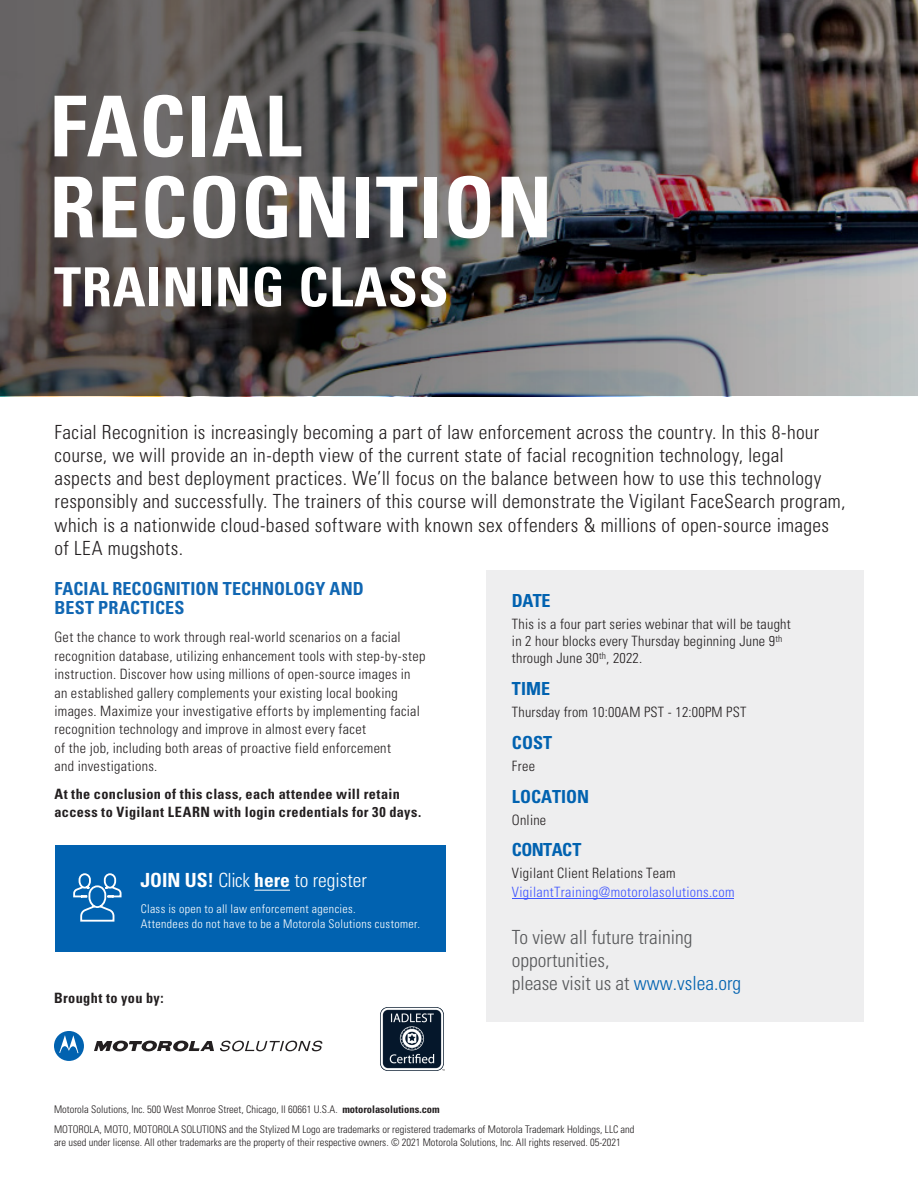
<style>
.page{position:relative;width:918px;height:1188px;background:#fff}
.page>*{position:absolute;margin:0;border:0;box-sizing:border-box;transform-origin:0 0}
.t1{font:700 condensed 84px/81px "Univers";letter-spacing:.015em;color:#fff}
.t2{font:700 condensed 54px "Univers";letter-spacing:.015em;color:#fff}
.t3{font:300 condensed 19.5px/23.2px "Univers";letter-spacing:.02em;color:#231f20}
.t4{font:300 condensed 19.5px/23.2px "Univers";color:#57585a}
.t5{font:300 condensed 19.5px "Univers";color:#fff}
.Body_Text{font:700 condensed 18px/18.3px "Univers";letter-spacing:.005em;color:#1167b3}
.t6{font:700 condensed 18px "Univers";color:#0162b0}
.t7{font:700 condensed 18px "Univers";letter-spacing:-.03em;color:#0162b0}
.t8{font:300 condensed 14.25px/18.3px "Univers";letter-spacing:.02em;color:#231f20}
.t9{font:700 condensed 14.25px/18px "Univers";letter-spacing:.025em;color:#231f20}
.t10{font:300 condensed 14.25px/18.3px "Univers";letter-spacing:.025em;color:#4055ff}
.t11{font:300 condensed 12px/15px "Univers";letter-spacing:.03em;color:#fff}
.t12{font:300 condensed 10.5px/13.5px "Univers";color:#231f20}
.s1{color:#231f20}
.s2{color:#0162b0}
.s3{font-weight:700}
</style>
<div class="page">
<img style="left:0;top:0;width:918px;height:396px">
<div style="left:486px;top:570px;width:378px;height:452px;background:#eeeeef"></div>
<div style="left:55px;top:846px;width:391px;height:106px;background:#0162b0"></div>
<svg style="left:73px;top:873px;width:49px;height:49px"></svg>
<svg style="left:94px;top:1041px;width:120px;height:11px"></svg>
<svg style="left:54px;top:1031px;width:30px;height:30px"></svg>
<svg style="left:220px;top:1041px;width:102px;height:10px"></svg>
<img style="left:380px;top:1007px;width:65px;height:64px">
<hr style="left:254px;top:890px;width:36px;height:1px;background:#fff">
<hr style="left:512px;top:898px;width:222px;height:1px;background:#4055ff">
<p class="t1" style="left:50px;top:86px;width:504px">FACIAL<br>RECOGNITION</p>
<p class="t2" style="left:54px;top:254px;width:396px">TRAINING CLASS</p>
<p class="t3" style="left:54px;top:420px;width:792px">Facial Recognition is increasingly becoming a part of law enforcement across the country. In this 8-hour course, we will provide an in-depth view of the current state of facial recognition technology, legal aspects and best deployment practices. We’ll focus on the balance between how to use this technology responsibly and successfully. The trainers of this course will demonstrate the Vigilant FaceSearch program, which is a nationwide cloud-based software with known sex offenders &amp; millions of open-source images of LEA mugshots.</p>
<p class="t6" style="left:512px;top:590px;width:40px">DATE</p>
<p class="t8" style="left:512px;top:615px;width:280px;line-height:17.1px">This is a four part series webinar that will be taught in 2 hour blocks every Thursday beginning June 9<sup>th </sup>through June 30<sup>th</sup>, 2022.</p>
<p class="t6" style="left:512px;top:678px;width:40px">TIME</p>
<p class="t8" style="left:512px;top:703px;width:236px">Thursday from 10:00AM PST - 12:00PM PST</p>
<p class="t6" style="left:512px;top:731px;width:42px">COST</p>
<p class="t8" style="left:512px;top:757px;width:25px">Free</p>
<p class="t6" style="left:512px;top:785px;width:79px">LOCATION</p>
<p class="t8" style="left:512px;top:810px;width:36px">Online</p>
<p class="t7" style="left:512px;top:839px;width:71px">CONTACT</p>
<p class="t10" style="left:512px;top:864px;width:224px"><span class="s1">Vigilant Client Relations Team<br></span>VigilantTraining@motorolasolutions.com</p>
<p class="t4" style="left:512px;top:925px;width:231px">To view all future training opportunities,<br>please visit us at <span class="s2">www.vslea.org</span></p>
<p class="Body_Text" style="left:54px;top:580px;width:311px">FACIAL RECOGNITION TECHNOLOGY AND<br>BEST PRACTICES</p>
<p class="t8" style="left:54px;top:628px;width:372px">Get the chance to work through real-world scenarios on a facial recognition database, utilizing enhancement tools with step-by-step instruction. Discover how using millions of open-source images in an established gallery complements your existing local booking images. Maximize your investigative efforts by implementing facial recognition technology and improve in almost every facet<br>of the job, including both areas of proactive field enforcement<br>and investigations.</p>
<p class="t9" style="left:54px;top:785px;width:368px">At the conclusion of this class, each attendee will retain access to Vigilant LEARN with login credentials for 30 days.</p>
<p class="t5" style="left:140px;top:868px;width:228px"><span class="s3">JOIN US!</span> Click <span class="s3">here</span> to register</p>
<p class="t11" style="left:141px;top:901px;width:281px">Class is open to all law enforcement agencies.<br>Attendees do not have to be a Motorola Solutions customer.</p>
<p class="t9" style="left:54px;top:989px;width:111px">Brought to you by:</p>
<p class="t12" style="left:54px;top:1103px;width:387px">Motorola Solutions, Inc. 500 West Monroe Street, Chicago, Il 60661 U.S.A. <span class="s3">motorolasolutions.com</span></p>
<p class="t12" style="left:54px;top:1122px;width:582px">MOTOROLA, MOTO, MOTOROLA SOLUTIONS and the Stylized M Logo are trademarks or registered trademarks of Motorola Trademark Holdings, LLC and are used under license. All other trademarks are the property of their respective owners. © 2021 Motorola Solutions, Inc. All rights reserved. 05-2021</p>
</div>
